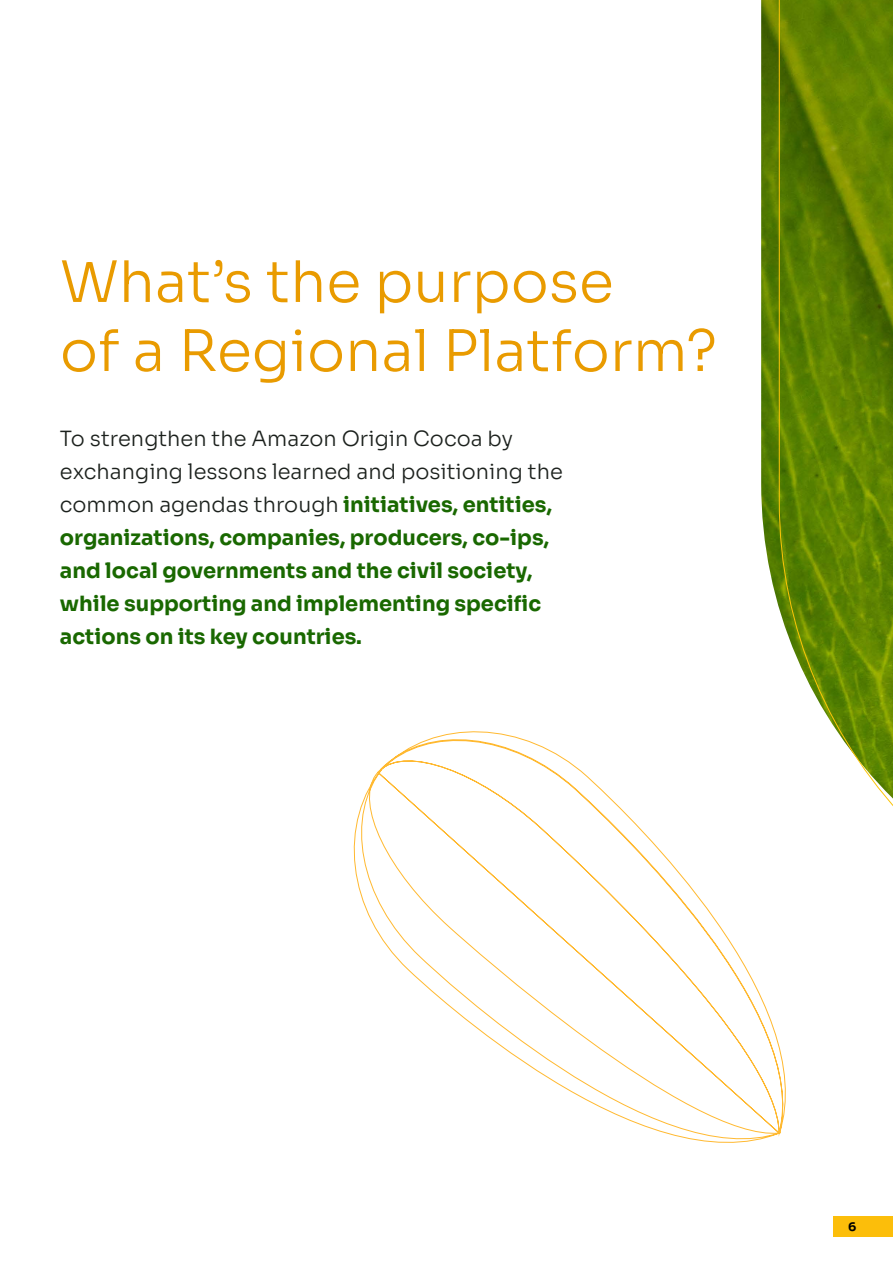
<style>
.page{position:relative;width:893px;height:1263px;background:#fff}
.page>*{position:absolute;margin:0;border:0;box-sizing:border-box;transform-origin:0 0}
.t1{font:300 57px/69px "Sora";color:#e99b00}
.t2{font:21px/33px "Sora";color:#196800}
.t3{font:12px "Sora";color:#000}
.s1{font-weight:300;color:#1c211d}
</style>
<div class="page">
<div style="left:833px;top:1216px;width:60px;height:20px;background:#fcbe0a"></div>
<img style="left:761px;top:0;width:17px;height:605px">
<svg style="left:778px;top:0;width:115px;height:806px;background:#6a8a11"></svg>
<svg style="left:353px;top:717px;width:469px;height:426px"></svg>
<h1 class="t1" style="left:60px;top:242px;width:659px">What’s the purpose<br>of a Regional Platform?</h1>
<p class="t2" style="left:60px;top:420px;width:504px"><span class="s1">To strengthen the Amazon Origin Cocoa by exchanging lessons learned and positioning the common agendas through</span> initiatives, entities, organizations, companies, producers, co-ips, and local governments and the civil society, while supporting and implementing specific actions on its key countries.</p>
<p class="t3" style="left:848px;top:1217px;width:10px">6</p>
</div>
